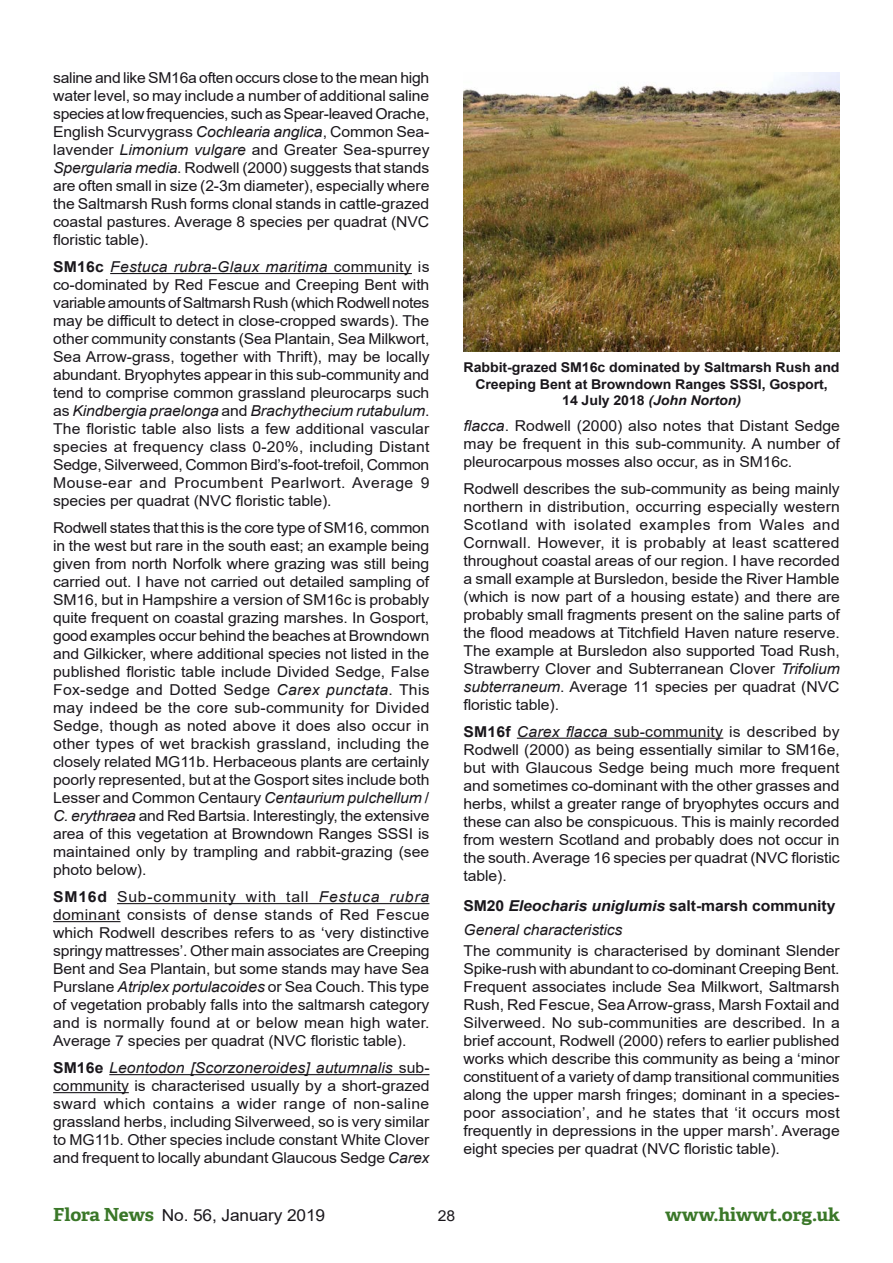
<style>
.page{position:relative;width:893px;height:1263px;background:#fff}
.page>*{position:absolute;margin:0;border:0;box-sizing:border-box;transform-origin:0 0}
.t1{font:700 18px "Adelle";letter-spacing:-.005em;color:#3a7728;scale:1.05 1}
.t2{font:16.5px "Arial";letter-spacing:-.005em;color:#1a171c;scale:1.05 1}
.t3{font:15px/18px "Arial";letter-spacing:-.005em;color:#1a171c;text-align:justify;scale:1.05 1}
.t4{font:700 15px/24px "Arial";letter-spacing:-.005em;color:#1a171c;scale:1.05 1}
.t5{font:700 13.5px/16.5px "Arial";letter-spacing:-.005em;color:#1a171c;text-align:center;scale:1.05 1}
.s1{font-style:italic}
.s2{font-weight:700}
.s3{font-weight:400;font-style:italic}
.s4{font-family:"Adelle";font-weight:700;font-size:18px;color:#3a7728}
</style>
<div class="page">
<hr style="left:110px;top:273px;width:302px;height:1px;background:#1a171c">
<hr style="left:117px;top:903px;width:312px;height:1px;background:#1a171c">
<hr style="left:53px;top:921px;width:68px;height:1px;background:#1a171c">
<hr style="left:109px;top:1074px;width:320px;height:1px;background:#1a171c">
<hr style="left:53px;top:1092px;width:76px;height:1px;background:#1a171c">
<hr style="left:517px;top:738px;width:206px;height:1px;background:#1a171c">
<img style="left:463px;top:72px;width:377px;height:279px">
<p class="t3" style="left:53px;top:69px;width:360px">saline and like SM16a often occurs close to the mean high water level, so may include a number of additional saline species at low frequencies, such as Spear-leaved Orache, English Scurvygrass <span class="s1">Cochlearia anglica</span>, Common Sea&shy;lavender <span class="s1">Limonium vulgare</span> and Greater Sea-spurrey <span class="s1">Spergularia media</span>. Rodwell (2000) suggests that stands are often small in size (2-3m diameter), especially where the Saltmarsh Rush forms clonal stands in cattle-grazed coastal pastures. Average 8 species per quadrat (NVC floristic table).</p>
<p class="t3" style="left:53px;top:258px;width:360px"><span class="s2">SM16c</span> <span class="s1">Festuca rubra</span>-<span class="s1">Glaux maritima</span> community is co-dominated by Red Fescue and Creeping Bent with variable amounts of Saltmarsh Rush (which Rodwell notes may be difficult to detect in close-cropped swards). The other community constants (Sea Plantain, Sea Milkwort, Sea Arrow-grass, together with Thrift), may be locally abundant. Bryophytes appear in this sub-community and tend to comprise common grassland pleurocarps such as <span class="s1">Kindbergia praelonga</span> and <span class="s1">Brachythecium rutabulum</span>.<br>The floristic table also lists a few additional vascular species at frequency class 0-20%, including Distant Sedge, Silverweed, Common Bird’s-foot-trefoil, Common Mouse-ear and Procumbent Pearlwort. Average 9 species per quadrat (NVC floristic table).</p>
<p class="t3" style="left:53px;top:519px;width:360px">Rodwell states that this is the core type of SM16, common in the west but rare in the south east; an example being given from north Norfolk where grazing was still being carried out. I have not carried out detailed sampling of SM16, but in Hampshire a version of SM16c is probably quite frequent on coastal grazing marshes. In Gosport, good examples occur behind the beaches at Browndown and Gilkicker, where additional species not listed in the published floristic table include Divided Sedge, False Fox-sedge and Dotted Sedge <span class="s1">Carex punctata</span>. This may indeed be the core sub-community for Divided Sedge, though as noted above it does also occur in other types of wet brackish grassland, including the closely related MG11b. Herbaceous plants are certainly poorly represented, but at the Gosport sites include both Lesser and Common Centaury <span class="s1">Centaurium pulchellum</span> / <span class="s1">C. erythraea</span> and Red Bartsia. Interestingly, the extensive area of this vegetation at Browndown Ranges SSSI is maintained only by trampling and rabbit-grazing (see photo below).</p>
<p class="t3" style="left:53px;top:888px;width:360px"><span class="s2">SM16d</span> Sub-community with tall <span class="s1">Festuca rubra </span>dominant consists of dense stands of Red Fescue which Rodwell describes refers to as ‘very distinctive springy mattresses’. Other main associates are Creeping Bent and Sea Plantain, but some stands may have Sea Purslane <span class="s1">Atriplex portulacoides</span> or Sea Couch. This type of vegetation probably falls into the saltmarsh category and is normally found at or below mean high water.<br>Average 7 species per quadrat (NVC floristic table).</p>
<p class="t3" style="left:53px;top:1059px;width:360px"><span class="s2">SM16e</span> <span class="s1">Leontodon [Scorzoneroides] autumnalis</span> sub&shy;community is characterised usually by a short-grazed sward which contains a wider range of non-saline grassland herbs, including Silverweed, so is very similar to MG11b. Other species include constant White Clover and frequent to locally abundant Glaucous Sedge <span class="s1">Carex</span></p>
<p class="t5" style="left:464px;top:359px;width:360px">Rabbit-grazed SM16c dominated by Saltmarsh Rush and<br>Creeping Bent at Browndown Ranges SSSI, Gosport,<br>14 July 2018 <span class="s1">(John Norton)</span></p>
<p class="t3" style="left:463px;top:416px;width:360px"><span class="s1">flacca</span>. Rodwell (2000) also notes that Distant Sedge may be frequent in this sub-community. A number of pleurocarpous mosses also occur, as in SM16c.</p>
<p class="t3" style="left:463px;top:479px;width:360px">Rodwell describes the sub-community as being mainly northern in distribution, occurring especially western Scotland with isolated examples from Wales and Cornwall. However, it is probably at least scattered throughout coastal areas of our region. I have recorded a small example at Bursledon, beside the River Hamble (which is now part of a housing estate) and there are probably small fragments present on the saline parts of the flood meadows at Titchfield Haven nature reserve.<br>The example at Bursledon also supported Toad Rush, Strawberry Clover and Subterranean Clover <span class="s1">Trifolium subterraneum</span>. Average 11 species per quadrat (NVC floristic table).</p>
<p class="t3" style="left:463px;top:722px;width:360px"><span class="s2">SM16f</span> <span class="s1">Carex flacca</span> sub-community is described by Rodwell (2000) as being essentially similar to SM16e, but with Glaucous Sedge being much more frequent and sometimes co-dominant with the other grasses and herbs, whilst a greater range of bryophytes occurs and these can also be conspicuous. This is mainly recorded from western Scotland and probably does not occur in the south. Average 16 species per quadrat (NVC floristic table).</p>
<p class="t4" style="left:463px;top:893px;width:356px">SM20 <span class="s1">Eleocharis uniglumis</span> salt-marsh community<br><span class="s3">General characteristics</span></p>
<p class="t3" style="left:463px;top:941px;width:360px">The community is characterised by dominant Slender Spike-rush with abundant to co-dominant Creeping Bent.<br>Frequent associates include Sea Milkwort, Saltmarsh Rush, Red Fescue, Sea Arrow-grass, Marsh Foxtail and Silverweed. No sub-communities are described. In a brief account, Rodwell (2000) refers to earlier published works which describe this community as being a ‘minor constituent of a variety of damp transitional communities along the upper marsh fringes; dominant in a species&shy;poor association’, and he states that ‘it occurs most frequently in depressions in the upper marsh’. Average eight species per quadrat (NVC floristic table).</p>
<p class="t2" style="left:53px;top:1204px;width:261px"><span class="s4">Flora News</span> No. 56, January 2019</p>
<p class="t3" style="left:438px;top:1207px;width:18px">28</p>
<p class="t1" style="left:665px;top:1202px;width:168px">www.hiwwt.org.uk</p>
</div>
